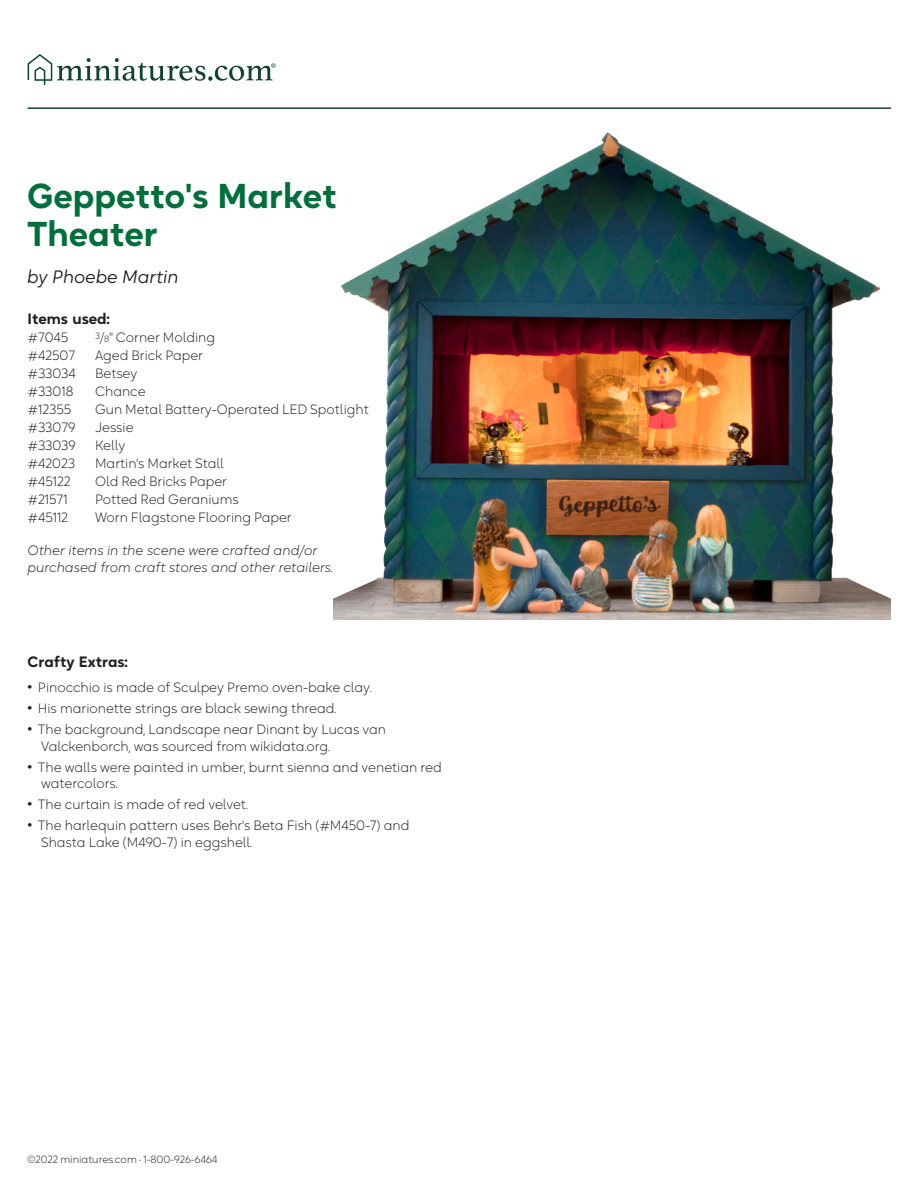
<style>
.page{position:relative;width:918px;height:1188px;background:#fff}
.page>*{position:absolute;margin:0;border:0;box-sizing:border-box;transform-origin:0 0}
.t1{font:700 34.5px/37.5px "Okta Neue";color:#006f3c}
.t2{font:italic 18px "Okta Neue";color:#231f20}
.Body{font:700 15px "Okta Neue";color:#231f20}
.Body-2{font:300 13.5px/16.5px "Okta Neue";color:#231f20}
.Item_Used_Text{font:300 13.5px "Okta Neue";color:#231f20}
.Body_Italic{font:italic 300 13.5px/16.5px "Okta Neue";color:#231f20}
.Copyright{font:300 10.5px "Okta Neue";color:#231f20}
.s1{font-size:12px}
.s2{font-size:9px}
.s3{font-weight:600;font-size:19.5px}
</style>
<div class="page">
<svg style="left:28px;top:54px;width:248px;height:31px"></svg>
<hr style="left:28px;top:107px;width:863px;height:2px;background:#104331">
<img style="left:334px;top:132px;width:557px;height:488px">
<p class="t1" style="left:27px;top:175px;width:311px">Geppetto's Market<br>Theater</p>
<p class="t2" style="left:27px;top:264px;width:153px">by Phoebe Martin</p>
<p class="Body" style="left:28px;top:307px;width:84px">Items used:</p>
<p class="Item_Used_Text" style="left:28px;top:328px;width:42px">#7045</p>
<p class="Item_Used_Text" style="left:95px;top:328px;width:122px"><sup>3</sup><span class="s1">/</span><span class="s2">8</span>" Corner Molding</p>
<p class="Item_Used_Text" style="left:28px;top:346px;width:49px">#42507</p>
<p class="Item_Used_Text" style="left:95px;top:346px;width:109px">Aged Brick Paper</p>
<p class="Item_Used_Text" style="left:28px;top:364px;width:50px">#33034</p>
<p class="Item_Used_Text" style="left:95px;top:364px;width:44px">Betsey</p>
<p class="Item_Used_Text" style="left:28px;top:382px;width:47px">#33018</p>
<p class="Item_Used_Text" style="left:95px;top:382px;width:52px">Chance</p>
<p class="Item_Used_Text" style="left:28px;top:400px;width:45px">#12355</p>
<p class="Item_Used_Text" style="left:95px;top:400px;width:275px">Gun Metal Battery-Operated LED Spotlight</p>
<p class="Item_Used_Text" style="left:28px;top:418px;width:49px">#33079</p>
<p class="Item_Used_Text" style="left:95px;top:418px;width:40px">Jessie</p>
<p class="Item_Used_Text" style="left:28px;top:436px;width:50px">#33039</p>
<p class="Item_Used_Text" style="left:95px;top:436px;width:32px">Kelly</p>
<p class="Item_Used_Text" style="left:28px;top:454px;width:49px">#42023</p>
<p class="Item_Used_Text" style="left:95px;top:454px;width:130px">Martin's Market Stall</p>
<p class="Item_Used_Text" style="left:28px;top:472px;width:44px">#45122</p>
<p class="Item_Used_Text" style="left:95px;top:472px;width:133px">Old Red Bricks Paper</p>
<p class="Item_Used_Text" style="left:28px;top:490px;width:42px">#21571</p>
<p class="Item_Used_Text" style="left:95px;top:490px;width:145px">Potted Red Geraniums</p>
<p class="Item_Used_Text" style="left:28px;top:508px;width:42px">#45112</p>
<p class="Item_Used_Text" style="left:95px;top:508px;width:198px">Worn Flagstone Flooring Paper</p>
<p class="Body_Italic" style="left:28px;top:542px;width:307px">Other items in the scene were crafted and/or purchased from craft stores and other retailers.</p>
<p class="Body" style="left:28px;top:650px;width:102px">Crafty Extras:</p>
<p class="Body-2" style="left:28px;top:678px;width:346px"><span class="s3">•</span> Pinocchio is made of Sculpey Premo oven-bake clay.</p>
<p class="Body-2" style="left:28px;top:699px;width:310px"><span class="s3">•</span> His marionette strings are black sewing thread.</p>
<p class="Body-2" style="left:41px;top:720px;width:347px;text-indent:-14px"><span class="s3">•</span> The background, Landscape near Dinant by Lucas van<br>Valckenborch, was sourced from wikidata.org.</p>
<p class="Body-2" style="left:41px;top:758px;width:402px;text-indent:-14px"><span class="s3">•</span> The walls were painted in umber, burnt sienna and venetian red watercolors.</p>
<p class="Body-2" style="left:28px;top:795px;width:222px"><span class="s3">•</span> The curtain is made of red velvet.</p>
<p class="Body-2" style="left:41px;top:816px;width:370px;text-indent:-14px"><span class="s3">•</span> The harlequin pattern uses Behr's Beta Fish (#M450-7) and<br>Shasta Lake (M490-7) in eggshell.</p>
<p class="Copyright" style="left:27px;top:1152px;width:192px">©2022 miniatures.com • 1-800-926-6464</p>
</div>
